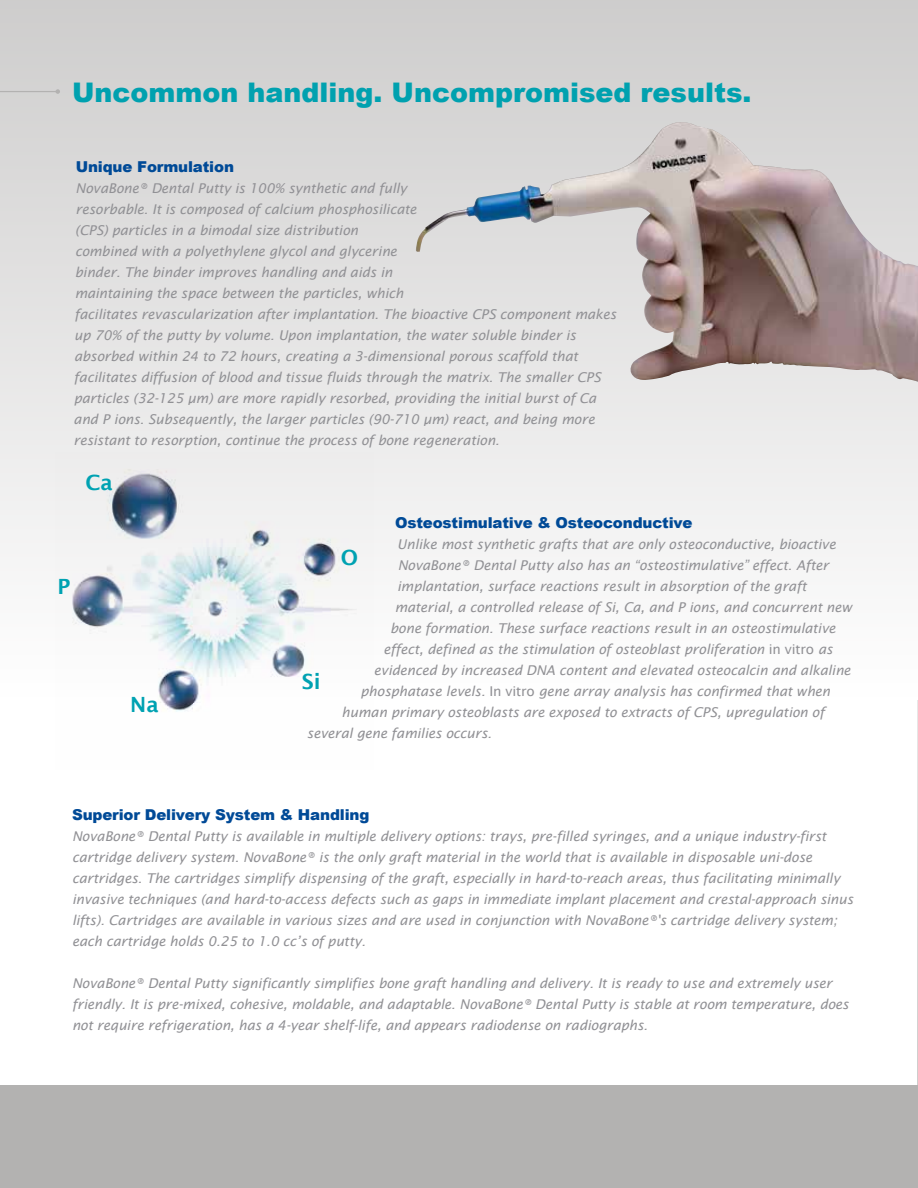
<style>
.page{position:relative;width:918px;height:1188px;background:#fff}
.page>*{position:absolute;margin:0;border:0;box-sizing:border-box;transform-origin:0 0}
.t1{font:900 27px "Arial";color:#00a1af}
.t2{font:600 21px "Lucida Sans";color:#00a2b2}
.t3{font:900 15px "Arial";letter-spacing:-.01em;color:#004a97}
.t4{font:italic 13.5px/21px "Lucida Sans";letter-spacing:-.01em;color:#919195}
.s1{font-style:normal}
</style>
<div class="page">
<svg style="left:917px;top:700px;width:1px;height:386px"></svg>
<svg style="left:0;top:0;width:918px;height:557px;background:#dddcdb"></svg>
<div style="left:0;top:1086px;width:918px;height:102px;background:#b3b2b1"></div>
<hr style="left:0;top:91px;width:58px;height:1px;background:#b3b2b1">
<svg style="left:56px;top:89px;width:4px;height:5px"></svg>
<img style="left:416px;top:122px;width:387px;height:258px">
<img style="left:55px;top:452px;width:319px;height:260px">
<h1 class="t1" style="left:72px;top:73px;width:681px">Uncommon handling. Uncompromised results.</h1>
<p class="t3" style="left:76px;top:156px;width:160px">Unique Formulation</p>
<p class="t4" style="left:73px;top:178px;width:545px">NovaBone® Dental Putty is 100% synthetic and fully<br>resorbable. It is composed of calcium phosphosilicate<br>(CPS) particles in a bimodal size distribution<br>combined with a polyethylene glycol and glycerine<br>binder. The binder improves handling and aids in<br>maintaining the space between the particles, which<br>facilitates revascularization after implantation. The bioactive CPS component makes up 70% of the putty by volume. Upon implantation, the water soluble binder is absorbed within 24 to 72 hours, creating a 3-dimensional porous scaffold that facilitates diffusion of blood and tissue fluids through the matrix. The smaller CPS particles (32-125 µm) are more rapidly resorbed, providing the initial burst of Ca and P ions. Subsequently, the larger particles (90-710 µm) react, and being more resistant to resorption, continue the process of bone regeneration.</p>
<h2 class="t2" style="left:85px;top:471px;width:29px">Ca</h2>
<h2 class="t2" style="left:57px;top:575px;width:14px">P</h2>
<h2 class="t2" style="left:130px;top:692px;width:30px">Na</h2>
<p class="t3" style="left:395px;top:511px;width:299px">Osteostimulative &amp; Osteoconductive</p>
<p class="t4" style="left:397px;top:533px;width:440px">Unlike most synthetic grafts that are only osteoconductive, bioactive</p>
<p class="t4" style="left:398px;top:554px;width:433px">NovaBone® Dental Putty also has an “osteostimulative” effect. After</p>
<p class="t4" style="left:397px;top:575px;width:411px">implantation, surface reactions result in absorption of the graft</p>
<p class="t4" style="left:395px;top:596px;width:459px">material, a controlled release of Si, Ca, and P ions, and concurrent new</p>
<p class="t4" style="left:390px;top:617px;width:447px">bone formation. These surface reactions result in an osteostimulative</p>
<p class="t4" style="left:383px;top:638px;width:451px">effect, defined as the stimulation of osteoblast proliferation <span class="s1">in vitro</span> as</p>
<p class="t4" style="left:374px;top:659px;width:478px">evidenced by increased DNA content and elevated osteocalcin and alkaline</p>
<p class="t4" style="left:361px;top:680px;width:471px">phosphatase levels. <span class="s1">In vitro</span> gene array analysis has confirmed that when</p>
<p class="t4" style="left:342px;top:701px;width:485px">human primary osteoblasts are exposed to extracts of CPS, upregulation of</p>
<p class="t4" style="left:307px;top:722px;width:186px">several gene families occurs.</p>
<h2 class="t2" style="left:341px;top:546px;width:19px">O</h2>
<h2 class="t2" style="left:302px;top:670px;width:20px">Si</h2>
<p class="t3" style="left:72px;top:804px;width:299px">Superior Delivery System &amp; Handling</p>
<p class="t4" style="left:72px;top:826px;width:783px">NovaBone® Dental Putty is available in multiple delivery options: trays, pre-filled syringes, and a unique industry-first cartridge delivery system. NovaBone® is the only graft material in the world that is available in disposable uni-dose cartridges. The cartridges simplify dispensing of the graft, especially in hard-to-reach areas, thus facilitating minimally invasive techniques (and hard-to-access defects such as gaps in immediate implant placement and crestal-approach sinus lifts). Cartridges are available in various sizes and are used in conjunction with NovaBone®'s cartridge delivery system; each cartridge holds 0.25 to 1.0 cc’s of putty.</p>
<p class="t4" style="left:72px;top:973px;width:778px">NovaBone® Dental Putty significantly simplifies bone graft handling and delivery. It is ready to use and extremely user friendly. It is pre-mixed, cohesive, moldable, and adaptable. NovaBone® Dental Putty is stable at room temperature, does not require refrigeration, has a 4-year shelf-life, and appears radiodense on radiographs.</p>
</div>
